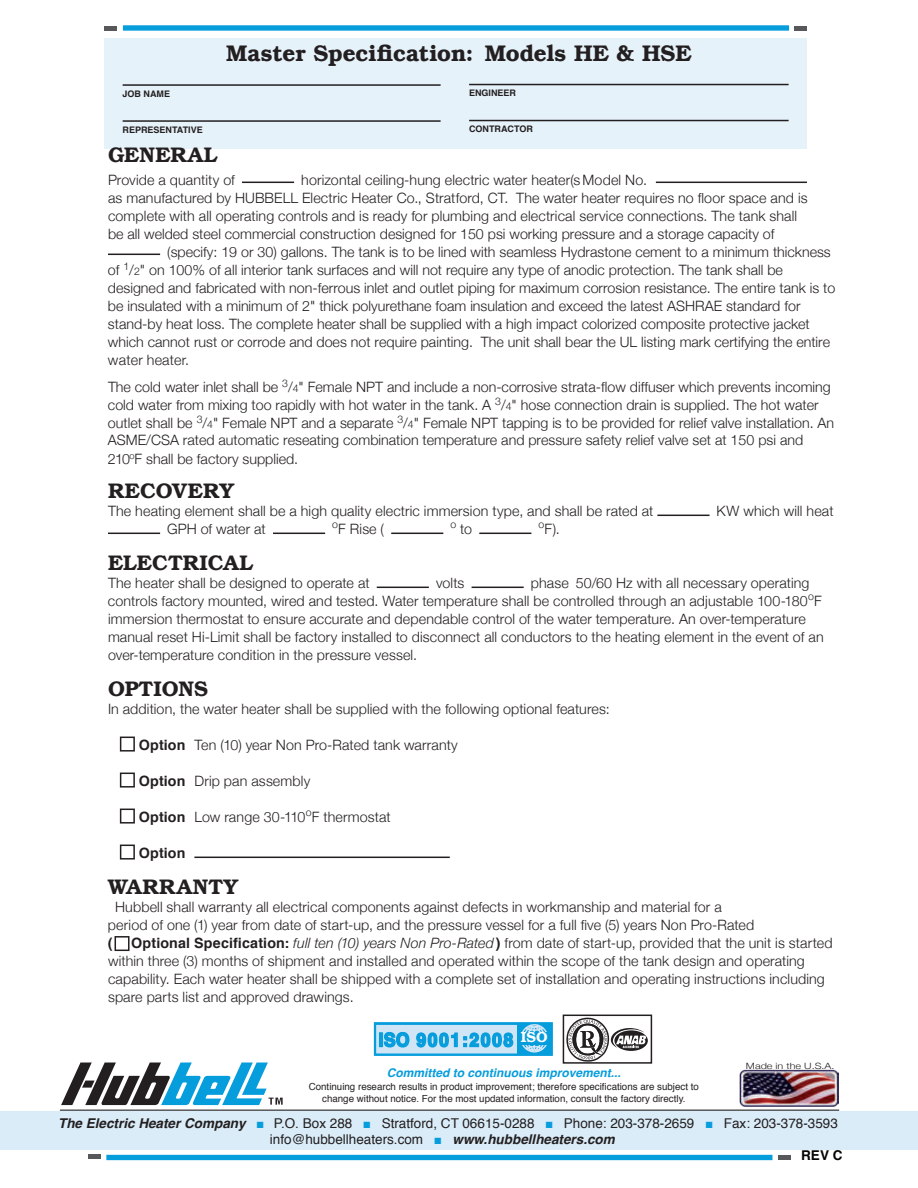
<style>
.page{position:relative;width:918px;height:1188px;background:#fff}
.page>*{position:absolute;margin:0;border:0;box-sizing:border-box;transform-origin:0 0}
.t1{font:600 22.5px "Bookman";color:#231f20}
.t2{font:600 21px "Bookman";letter-spacing:.005em;color:#231f20}
.t3{font:600 21px "Bookman";letter-spacing:.025em;color:#231f20}
.t4{font:700 18.45px "Helvetica";letter-spacing:.1em;color:#069ddc;scale:.94 1}
.t5{font:300 14.25px/18px "Helvetica Neue";color:#231f20}
.t6{font:700 14.25px "Helvetica";letter-spacing:.01em;color:#231f20}
.t7{font:13.5px/16.5px "Helvetica";color:#231f20}
.t8{font:700 13.5px "Helvetica";color:#040503}
.t9{font:italic 700 12px "Helvetica";color:#069ddc}
.t10{font:9.75px/11.7px "Helvetica";color:#231f20;text-align:center}
.t11{font:700 9px "Helvetica";color:#231f20}
.t12{font:300 8.7px "Helvetica Neue";color:#231f20;scale:1.26 1}
.s1{font-size:10.5px}
.s2{font-family:"Helvetica";font-weight:700}
.s3{font-style:italic}
.s4{font-weight:700;font-style:italic}
.s5{color:#069ddc}
</style>
<div class="page">
<div style="left:105px;top:38px;width:702px;height:110px;background:#e6f2fa"></div>
<hr style="left:123px;top:84px;width:318px;height:2px;background:#231f20">
<hr style="left:123px;top:120px;width:318px;height:2px;background:#231f20">
<hr style="left:469px;top:84px;width:320px;height:1px;background:#231f20">
<hr style="left:469px;top:120px;width:320px;height:1px;background:#231f20">
<div style="left:104px;top:26px;width:13px;height:5px;background:#57585a"></div>
<hr style="left:794px;top:26px;width:13px;height:4px;background:#57585a">
<svg style="left:123px;top:25px;width:666px;height:6px;background:#20a7df"></svg>
<hr style="left:88px;top:1155px;width:12px;height:4px;background:#57585a">
<hr style="left:778px;top:1155px;width:12px;height:4px;background:#57585a">
<div style="left:106px;top:1155px;width:666px;height:5px;background:#069ddc"></div>
<div style="left:0;top:1111px;width:918px;height:39px;background:#daecf8"></div>
<hr style="left:60px;top:1109px;width:779px;height:2px;background:#57585a">
<svg style="left:61px;top:1063px;width:222px;height:42px"></svg>
<div style="left:375px;top:1024px;width:176px;height:31px;background:#cfe5f6"></div>
<div style="left:517px;top:1024px;width:34px;height:30px;background:#069ddc"></div>
<svg style="left:522px;top:1025px;width:25px;height:28px"></svg>
<div style="left:518px;top:1032px;width:33px;height:13px;background:#069ddc"></div>
<div style="left:374px;top:1022px;width:179px;height:34px;border:2px solid #069ddc"></div>
<div style="left:379px;top:1032px;width:4px;height:15px;border:2px solid #069ddc"></div>
<svg style="left:383px;top:1031px;width:131px;height:17px"></svg>
<img style="left:740px;top:1070px;width:98px;height:36px">
<div style="left:563px;top:1015px;width:89px;height:48px;border:2px solid #231f20"></div>
<svg style="left:614px;top:1030px;width:34px;height:21px"></svg>
<svg style="left:566px;top:1017px;width:80px;height:45px"></svg>
<hr style="left:242px;top:182px;width:52px;height:1px;background:#231f20">
<hr style="left:656px;top:182px;width:151px;height:1px;background:#231f20">
<hr style="left:108px;top:254px;width:52px;height:1px;background:#231f20">
<hr style="left:657px;top:515px;width:53px;height:1px;background:#231f20">
<hr style="left:108px;top:533px;width:52px;height:1px;background:#231f20">
<hr style="left:273px;top:533px;width:52px;height:1px;background:#231f20">
<hr style="left:391px;top:533px;width:52px;height:1px;background:#231f20">
<hr style="left:479px;top:533px;width:52px;height:1px;background:#231f20">
<hr style="left:377px;top:587px;width:52px;height:1px;background:#231f20">
<hr style="left:472px;top:587px;width:52px;height:1px;background:#231f20">
<div style="left:120px;top:737px;width:15px;height:15px;border:2px solid #231f20"></div>
<div style="left:120px;top:773px;width:15px;height:15px;border:2px solid #231f20"></div>
<div style="left:120px;top:809px;width:15px;height:15px;border:2px solid #231f20"></div>
<div style="left:120px;top:845px;width:15px;height:15px;border:2px solid #231f20"></div>
<hr style="left:194px;top:857px;width:256px;height:1px;background:#231f20">
<div style="left:115px;top:936px;width:15px;height:15px;border:2px solid #231f20"></div>
<p class="t11" style="left:123px;top:86px;width:49px">JOB NAME</p>
<p class="t11" style="left:123px;top:122px;width:82px">REPRESENTATIVE</p>
<h1 class="t1" style="left:226px;top:40px;width:467px">Master Specification: Models HE &amp; HSE</h1>
<p class="t11" style="left:469px;top:86px;width:47px">ENGINEER</p>
<p class="t11" style="left:469px;top:122px;width:64px">CONTRACTOR</p>
<h2 class="t2" style="left:108px;top:142px;width:111px">GENERAL</h2>
<p class="t5" style="left:108px;top:170px;width:128px">Provide a quantity of</p>
<p class="t5" style="left:301px;top:170px;width:347px">horizontal ceiling-hung electric water heater(s Model No.</p>
<p class="t5" style="left:108px;top:188px;width:701px">as manufactured by HUBBELL Electric Heater Co., Stratford, CT. The water heater requires no floor space and is</p>
<p class="t5" style="left:108px;top:206px;width:691px">complete with all operating controls and is ready for plumbing and electrical service connections. The tank shall</p>
<p class="t5" style="left:108px;top:224px;width:668px">be all welded steel commercial construction designed for 150 psi working pressure and a storage capacity of</p>
<p class="t5" style="left:167px;top:242px;width:665px">(specify: 19 or 30) gallons. The tank is to be lined with seamless Hydrastone cement to a minimum thickness</p>
<p class="t5" style="left:108px;top:260px;width:676px">of <sup>1</sup>/<span class="s1">2</span>" on 100% of all interior tank surfaces and will not require any type of anodic protection. The tank shall be</p>
<p class="t5" style="left:108px;top:278px;width:729px">designed and fabricated with non-ferrous inlet and outlet piping for maximum corrosion resistance. The entire tank is to</p>
<p class="t5" style="left:108px;top:296px;width:694px">be insulated with a minimum of 2" thick polyurethane foam insulation and exceed the latest ASHRAE standard for</p>
<p class="t5" style="left:108px;top:314px;width:703px">stand-by heat loss. The complete heater shall be supplied with a high impact colorized composite protective jacket</p>
<p class="t5" style="left:108px;top:332px;width:724px">which cannot rust or corrode and does not require painting. The unit shall bear the UL listing mark certifying the entire</p>
<p class="t5" style="left:108px;top:350px;width:83px">water heater.</p>
<p class="t5" style="left:108px;top:377px;width:728px">The cold water inlet shall be <sup>3</sup>/<span class="s1">4</span>" Female NPT and include a non-corrosive strata-flow diffuser which prevents incoming cold water from mixing too rapidly with hot water in the tank. A <sup>3</sup>/<span class="s1">4</span>" hose connection drain is supplied. The hot water outlet shall be <sup>3</sup>/<span class="s1">4</span>" Female NPT and a separate <sup>3</sup>/<span class="s1">4</span>" Female NPT tapping is to be provided for relief valve installation. An ASME/CSA rated automatic reseating combination temperature and pressure safety relief valve set at 150 psi and 210<sup>o</sup>F shall be factory supplied.</p>
<h2 class="t2" style="left:108px;top:478px;width:128px">RECOVERY</h2>
<p class="t5" style="left:108px;top:501px;width:547px">The heating element shall be a high quality electric immersion type, and shall be rated at</p>
<p class="t5" style="left:717px;top:501px;width:118px">KW which will heat</p>
<p class="t5" style="left:167px;top:519px;width:100px">GPH of water at</p>
<p class="t5" style="left:332px;top:519px;width:53px"><sup>o</sup>F Rise (</p>
<p class="t5" style="left:450px;top:519px;width:23px"><sup>o</sup> to</p>
<p class="t5" style="left:539px;top:519px;width:23px"><sup>o</sup>F).</p>
<h2 class="t2" style="left:108px;top:550px;width:147px">ELECTRICAL</h2>
<p class="t5" style="left:108px;top:573px;width:263px">The heater shall be designed to operate at</p>
<p class="t5" style="left:436px;top:573px;width:30px">volts</p>
<p class="t5" style="left:108px;top:573px;width:717px;text-indent:423px">phase 50/60 Hz with all necessary operating controls factory mounted, wired and tested. Water temperature shall be controlled through an adjustable 100-180<sup>o</sup>F immersion thermostat to ensure accurate and dependable control of the water temperature. An over-temperature manual reset Hi-Limit shall be factory installed to disconnect all conductors to the heating element in the event of an over-temperature condition in the pressure vessel.</p>
<h2 class="t2" style="left:108px;top:676px;width:101px">OPTIONS</h2>
<p class="t5" style="left:108px;top:699px;width:503px">In addition, the water heater shall be supplied with the following optional features:</p>
<p class="t5" style="left:139px;top:735px;width:321px"><span class="s2">OPTION</span> Ten (10) year Non Pro-Rated tank warranty</p>
<p class="t5" style="left:139px;top:771px;width:173px"><span class="s2">OPTION</span> Drip pan assembly</p>
<p class="t5" style="left:139px;top:807px;width:253px"><span class="s2">OPTION</span> Low range 30-110<sup>o</sup>F thermostat</p>
<p class="t6" style="left:139px;top:842px;width:48px">OPTION</p>
<h2 class="t3" style="left:108px;top:874px;width:132px">WARRANTY</h2>
<p class="t5" style="left:108px;top:897px;width:648px;text-indent:7px">Hubbell shall warranty all electrical components against defects in workmanship and material for a period of one (1) year from date of start-up, and the pressure vessel for a full five (5) years Non Pro-Rated</p>
<p class="t6" style="left:108px;top:932px;width:6px">(</p>
<p class="t5" style="left:108px;top:933px;width:726px;text-indent:23px"><span class="s2">OPTIONAL SPECIFICATION:</span> <span class="s3">full ten (10) years Non Pro-Rated</span><span class="s2">)</span> from date of start-up, provided that the unit is started within three (3) months of shipment and installed and operated within the scope of the tank design and operating capability. Each water heater shall be shipped with a complete set of installation and operating instructions including spare parts list and approved drawings.</p>
<p class="t4" style="left:379px;top:1025px;width:181px">ISO 9001:2008 <sup>ISO</sup></p>
<p class="t9" style="left:387px;top:1063px;width:236px">Committed to continuous improvement...</p>
<p class="t10" style="left:309px;top:1081px;width:392px">Continuing research results in product improvement; therefore specifications are subject to change without notice. For the most updated information, consult the factory directly.</p>
<p class="t12" style="left:746px;top:1061px;width:72px">Made in the U.S.A.</p>
<p class="t7" style="left:270px;top:1115px;width:569px;text-indent:-212px"><span class="s4">The Electric Heater Company</span> <span class="s5">■</span> P.O. Box 288 <span class="s5">■</span> Stratford, CT 06615-0288 <span class="s5">■</span> Phone: 203-378-2659 <span class="s5">■</span> Fax: 203-378-3593 info@hubbellheaters.com <span class="s5">■</span> <span class="s4">www.hubbellheaters.com</span></p>
<p class="t8" style="left:801px;top:1144px;width:28px">B</p>
</div>
